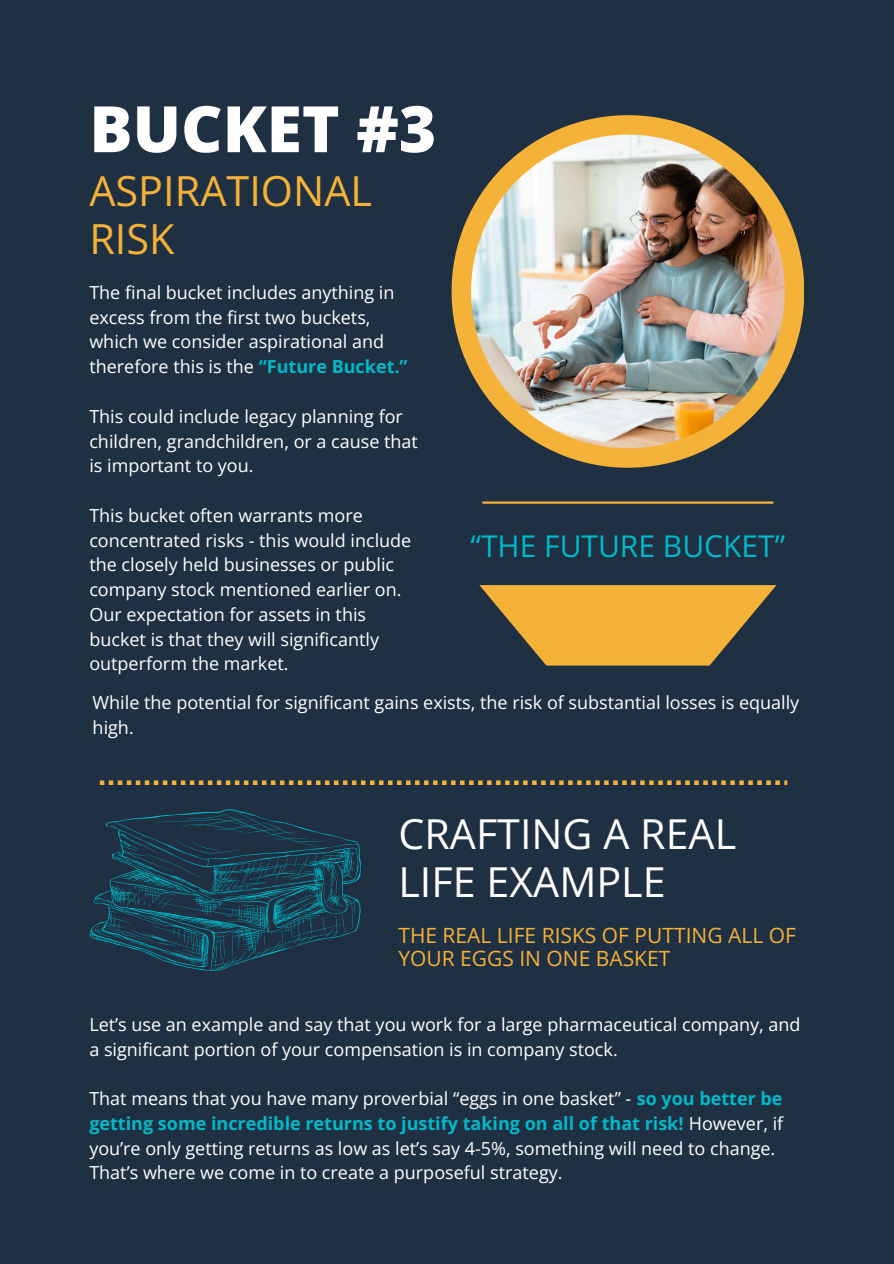
<style>
.page{position:relative;width:894px;height:1264px;background:#fff}
.page>*{position:absolute;margin:0;border:0;box-sizing:border-box;transform-origin:0 0}
.t1{font:800 64.05px "Open Sans";color:#fff}
.t2{font:41.4px/48.3px "Open Sans";color:#f5b238}
.t3{font:41.25px/47.2px "Open Sans";color:#fff}
.t4{font:30px "Open Sans";color:#00bac9}
.t5{font:21px/23.7px "Open Sans";color:#f5b238}
.t6{font:18px/24.8px "Open Sans";color:#fff}
.s1{font-weight:700;color:#00bac9}
</style>
<div class="page">
<div style="left:0;top:0;width:893px;height:1263px;background:#1f3042"></div>
<div style="left:451px;top:115px;width:353px;height:353px;background:#f5b238;border-radius:50%"></div>
<img style="left:471px;top:135px;width:313px;height:313px;border-radius:50%">
<hr style="left:482px;top:501px;width:291px;height:2px;background:#f5b238">
<svg style="left:479px;top:585px;width:297px;height:80px"></svg>
<svg style="left:100px;top:780px;width:687px;height:5px"></svg>
<svg style="left:89px;top:809px;width:272px;height:161px"></svg>
<h1 class="t1" style="left:89px;top:84px;width:348px">BUCKET #3</h1>
<p class="t2" style="left:89px;top:165px;width:284px">ASPIRATIONAL<br>RISK</p>
<p class="t6" style="left:89px;top:279px;width:319px">The final bucket includes anything in excess from the first two buckets, which we consider aspirational and therefore this is the <span class="s1">“Future Bucket.”</span></p>
<p class="t6" style="left:89px;top:403px;width:330px">This could include legacy planning for children, grandchildren, or a cause that is important to you.</p>
<p class="t6" style="left:89px;top:502px;width:323px">This bucket often warrants more concentrated risks - this would include the closely held businesses or public company stock mentioned earlier on.<br>Our expectation for assets in this bucket is that they will significantly outperform the market.</p>
<h2 class="t4" style="left:470px;top:525px;width:316px">“THE FUTURE BUCKET”</h2>
<h2 class="t6" style="left:93px;top:690px;width:708px">While the potential for significant gains exists, the risk of substantial losses is equally high.</h2>
<p class="t3" style="left:398px;top:809px;width:339px">CRAFTING A REAL<br>LIFE EXAMPLE</p>
<p class="t5" style="left:398px;top:922px;width:399px">THE REAL LIFE RISKS OF PUTTING ALL OF<br>YOUR EGGS IN ONE BASKET</p>
<h3 class="t6" style="left:89px;top:1011px;width:712px">Let’s use an example and say that you work for a large pharmaceutical company, and a significant portion of your compensation is in company stock.</h3>
<p class="t6" style="left:89px;top:1085px;width:695px">That means that you have many proverbial “eggs in one basket” - <span class="s1">so you better be getting some incredible returns to justify taking on all of that risk!</span> However, if you’re only getting returns as low as let’s say 4-5%, something will need to change.<br>That’s where we come in to create a purposeful strategy.</p>
</div>
